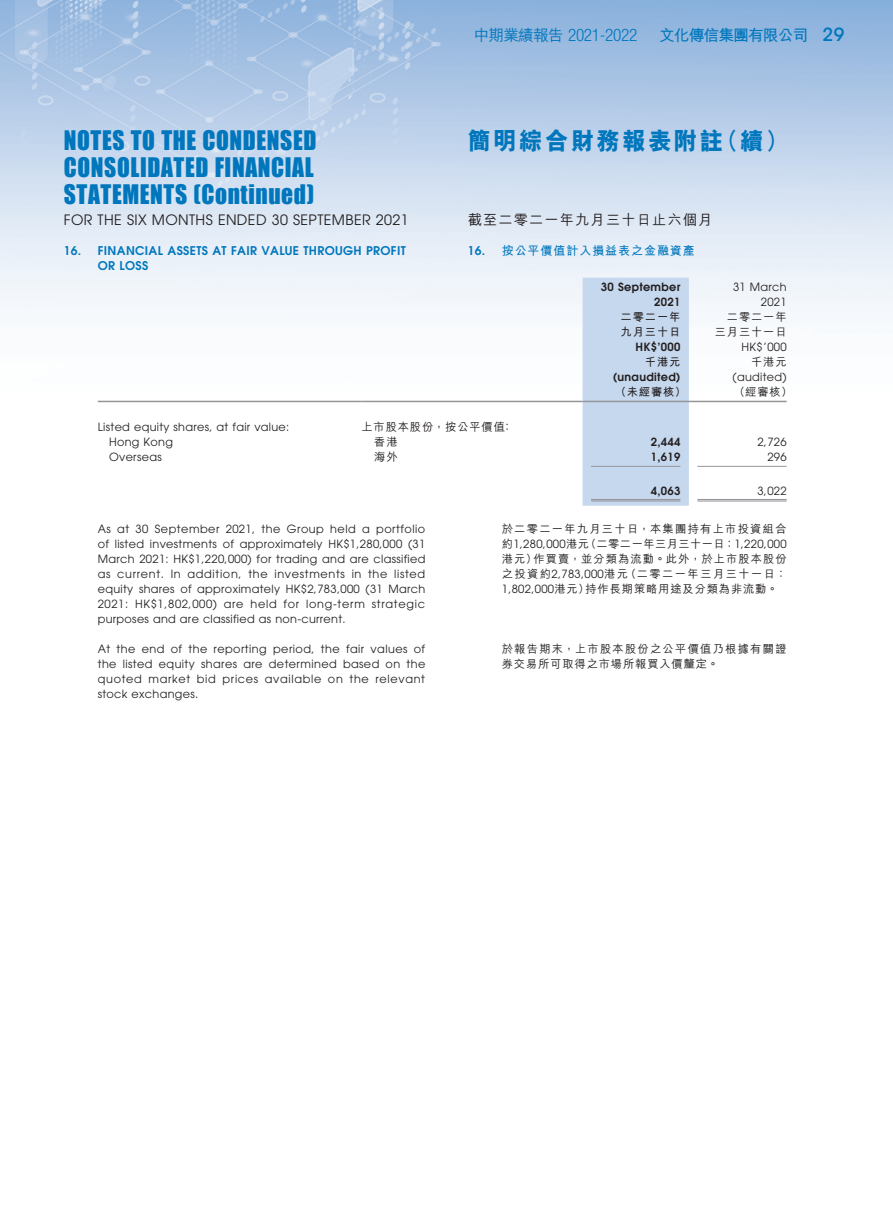
<style>
.page{position:relative;width:893px;height:1212px;background:#fff}
.page>*{position:absolute;margin:0;border:0;box-sizing:border-box;transform-origin:0 0}
.t1{font:24.75px/27px "Impact";letter-spacing:.025em;color:#0077bd;text-align:justify;scale:.95 1}
.t2{font:800 24.75px "M Hei HK";letter-spacing:.095em;color:#0077bd;scale:.95 1}
.t3{font:700 15.75px "M Hei HK";letter-spacing:-.06em;color:#0077bd}
.t4{font:14.25px "Avant Garde";letter-spacing:.03em;color:#231f20}
.t5{font:500 14.25px "M Hei HK";letter-spacing:.08em;color:#231f20}
.t6{font:600 12px/15px "Avant Garde";letter-spacing:.03em;color:#0077bd}
.t7{font:700 12px "M Hei HK";letter-spacing:.08em;color:#0077bd}
.t8{font:11.25px/15px "Avant Garde";letter-spacing:.03em;color:#231f20;text-align:justify}
.t9{font:500 11.25px/15px "M Hei HK";letter-spacing:.095em;color:#231f20;text-align:justify}
.t10{font:500 11.25px/15px "M Hei HK";letter-spacing:.115em;color:#231f20}
.t11{font:600 11.25px "Avant Garde";letter-spacing:.03em;color:#231f20}
.t12{font:700 11.25px "M Hei HK";letter-spacing:.08em;color:#231f20}
.s1{font-weight:500}
.s2{font-family:"Helvetica Neue LT Std";font-weight:300;font-stretch:condensed;font-size:17.25px}
.s3{font-family:"ITC Avant Garde Std";font-weight:500;font-size:18px}
.s4{font-family:"Avant Garde";font-weight:600}
.s5{font-family:"M Hei HK";font-weight:500}
.s6{font-family:"Avant Garde";font-weight:400}
</style>
<div class="page">
<img style="left:0;top:0;width:893px;height:506px">
<div style="left:583px;top:278px;width:106px;height:228px;background:#c6d8ee"></div>
<hr style="left:98px;top:401px;width:263px;height:1px;background:#939598">
<hr style="left:361px;top:401px;width:222px;height:1px;background:#939598">
<hr style="left:583px;top:401px;width:106px;height:1px;background:#939598">
<hr style="left:689px;top:401px;width:98px;height:1px;background:#939598">
<hr style="left:591px;top:466px;width:89px;height:1px;background:#939598">
<hr style="left:697px;top:466px;width:90px;height:1px;background:#939598">
<hr style="left:591px;top:499px;width:89px;height:1px;background:#939598">
<hr style="left:591px;top:501px;width:89px;height:1px;background:#939598">
<hr style="left:697px;top:499px;width:90px;height:1px;background:#939598">
<hr style="left:697px;top:501px;width:90px;height:1px;background:#939598">
<h1 class="t1" style="left:64px;top:126px;width:267px">NOTES TO THE CONDENSED CONSOLIDATED FINANCIAL STATEMENTS (Continued)</h1>
<p class="t4" style="left:64px;top:211px;width:346px">FOR THE SIX MONTHS ENDED 30 SEPTEMBER 2021</p>
<p class="t6" style="left:98px;top:243px;width:309px;text-indent:-34px">16. FINANCIAL ASSETS AT FAIR VALUE THROUGH PROFIT<br>OR LOSS</p>
<h2 class="t3" style="left:474px;top:23px;width:372px"><span class="s1">中期業績報告</span> <span class="s2">2021-2022</span> 文化傳信集團有限公司 <span class="s3">29</span></h2>
<h1 class="t2" style="left:468px;top:124px;width:339px">簡明綜合財務報表附註（續）</h1>
<p class="t5" style="left:468px;top:209px;width:246px">截至二零二一年九月三十日止六個月</p>
<p class="t7" style="left:468px;top:242px;width:229px"><span class="s4">16.</span> 按公平價值計入損益表之金融資產</p>
<p class="t11" style="left:601px;top:280px;width:81px">30 September</p>
<p class="t8" style="left:733px;top:280px;width:55px">31 March</p>
<p class="t11" style="left:654px;top:295px;width:28px">2021</p>
<p class="t8" style="left:761px;top:295px;width:27px">2021</p>
<p class="t12" style="left:621px;top:309px;width:61px">二零二一年</p>
<p class="t9" style="left:727px;top:309px;width:61px">二零二一年</p>
<p class="t12" style="left:621px;top:324px;width:61px">九月三十日</p>
<p class="t9" style="left:715px;top:324px;width:73px">三月三十一日</p>
<p class="t11" style="left:635px;top:340px;width:46px">HK$’000</p>
<p class="t8" style="left:742px;top:340px;width:47px">HK$’000</p>
<p class="t12" style="left:645px;top:354px;width:37px">千港元</p>
<p class="t9" style="left:751px;top:354px;width:37px">千港元</p>
<p class="t11" style="left:613px;top:370px;width:69px">(unaudited)</p>
<p class="t8" style="left:733px;top:370px;width:56px">(audited)</p>
<p class="t12" style="left:615px;top:384px;width:72px">（未經審核）</p>
<p class="t9" style="left:734px;top:384px;width:60px">（經審核）</p>
<p class="t8" style="left:98px;top:419px;width:193px">Listed equity shares, at fair value:</p>
<p class="t9" style="left:361px;top:418px;width:157px">上市股本股份，按公平價值﹕</p>
<p class="t8" style="left:109px;top:434px;width:65px">Hong Kong</p>
<p class="t9" style="left:374px;top:433px;width:25px">香港</p>
<p class="t11" style="left:651px;top:434px;width:31px">2,444</p>
<p class="t8" style="left:757px;top:434px;width:31px">2,726</p>
<p class="t8" style="left:109px;top:449px;width:54px">Overseas</p>
<p class="t9" style="left:374px;top:448px;width:25px">海外</p>
<p class="t11" style="left:651px;top:449px;width:31px">1,619</p>
<p class="t8" style="left:767px;top:449px;width:21px">296</p>
<p class="t11" style="left:651px;top:484px;width:31px">4,063</p>
<p class="t8" style="left:757px;top:484px;width:31px">3,022</p>
<p class="t8" style="left:98px;top:521px;width:329px">As at 30 September 2021, the Group held a portfolio of listed investments of approximately HK$1,280,000 (31<br>March 2021: HK$1,220,000) for trading and are classified as current. In addition, the investments in the listed equity shares of approximately HK$2,783,000 (31 March 2021: HK$1,802,000) are held for long-term strategic purposes and are classified as non-current.</p>
<p class="t8" style="left:98px;top:641px;width:329px">At the end of the reporting period, the fair values of the listed equity shares are determined based on the quoted market bid prices available on the relevant stock exchanges.</p>
<p class="t10" style="left:502px;top:520px;width:286px">於二零二一年九月三十日，本集團持有上市投資組合</p>
<p class="t8" style="left:502px;top:536px;width:286px"><span class="s5">約</span>1,280,000<span class="s5">港元（二零二一年三月三十一日：</span>1,220,000</p>
<p class="t9" style="left:502px;top:550px;width:286px">港元）作買賣，並分類為流動。此外，於上市股本股份之投資約<span class="s6">2,783,000</span>港元（二零二一年三月三十一日：<span class="s6">1,802,000</span>港元）持作長期策略用途及分類為非流動。</p>
<p class="t10" style="left:502px;top:640px;width:286px">於報告期末，上市股本股份之公平價值乃根據有關證券交易所可取得之市場所報買入價釐定。</p>
</div>
